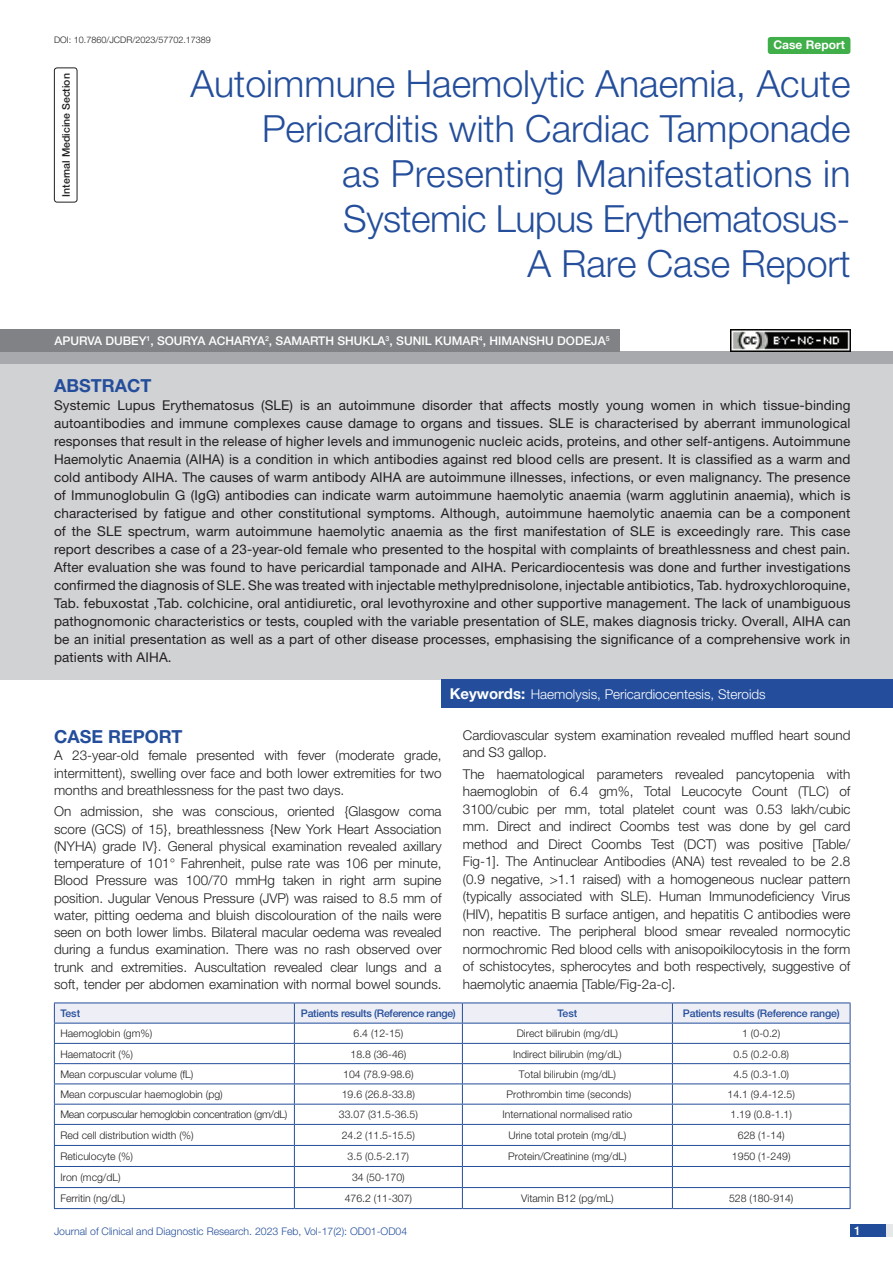
<style>
.page{position:relative;width:893px;height:1263px;background:#fff}
.page>*{position:absolute;margin:0;border:0;box-sizing:border-box;transform-origin:0 0}
.t1{font:300 37.5px/45px "Helvetica Neue";color:#244e9b;text-align:right}
.Heading{font:700 18px "Helvetica Neue";color:#244e9b}
.Abstract_head{font:700 18px "Helvetica Neue";color:#244e9b}
.Abstract_Text{font:13.5px/18px "Helvetica Neue";letter-spacing:.01em;color:#231f20;text-align:justify}
.Body_text{font:300 13.5px/17.2px "Helvetica Neue";color:#231f20;text-align:justify}
.Key_words{font:300 13.5px "Helvetica Neue";color:#fff}
.Author{font:500 12px "Helvetica Neue";color:#fff}
.t2{font:700 12px "Helvetica Neue";color:#fff}
.tb_txt{font:300 10.5px "Helvetica Neue";color:#231f20}
.tb_head{font:500 10.5px "Helvetica Neue";letter-spacing:-.02em;color:#244e9b}
.t3{font:300 10.5px "Helvetica Neue";color:#244e9b}
.tb_txt-2{font:300 10.5px "Helvetica Neue";letter-spacing:-.025em;color:#231f20}
.section{font:500 10.5px "Helvetica Neue";color:#231f20}
.DOI{font:300 9px "Helvetica Neue";color:#231f20}
.s1{font-weight:700;font-size:15px}
</style>
<div class="page">
<div style="left:850px;top:1224px;width:43px;height:13px;background:#e6e7e9"></div>
<div style="left:850px;top:1224px;width:35px;height:13px;background:#214c99"></div>
<div style="left:768px;top:37px;width:82px;height:17px;background:#40ae49;border-radius:3px"></div>
<div style="left:54px;top:68px;width:23px;height:134px;border:1px solid #231f20;border-radius:3px"></div>
<div style="left:0;top:352px;width:893px;height:12px;background:#a8a9ad"></div>
<div style="left:0;top:329px;width:619px;height:23px;background:#808285"></div>
<div style="left:0;top:364px;width:893px;height:315px;background:#d1d2d4"></div>
<div style="left:442px;top:679px;width:451px;height:28px;background:#244e9b"></div>
<hr style="left:54px;top:1208px;width:240px;height:1px;background:#244e9b">
<hr style="left:294px;top:1208px;width:168px;height:1px;background:#244e9b">
<hr style="left:462px;top:1208px;width:210px;height:1px;background:#244e9b">
<hr style="left:672px;top:1208px;width:178px;height:1px;background:#244e9b">
<hr style="left:54px;top:1002px;width:240px;height:1px;background:#244e9b">
<hr style="left:294px;top:1002px;width:168px;height:1px;background:#244e9b">
<hr style="left:462px;top:1002px;width:210px;height:1px;background:#244e9b">
<hr style="left:672px;top:1002px;width:178px;height:1px;background:#244e9b">
<svg style="left:54px;top:1003px;width:797px;height:205px"></svg>
<hr style="left:294px;top:1023px;width:168px;height:1px;background:#244e9b">
<hr style="left:462px;top:1023px;width:210px;height:1px;background:#244e9b">
<hr style="left:672px;top:1023px;width:178px;height:1px;background:#244e9b">
<img style="left:730px;top:329px;width:120px;height:23px">
<p class="DOI" style="left:54px;top:35px;width:158px">DOI: 10.7860/JCDR/2023/57702.17389</p>
<p class="t2" style="left:773px;top:37px;width:73px">Case Report</p>
<p class="section" style="left:60px;top:197px;width:125px;rotate:-90deg">Internal Medicine Section</p>
<p class="t1" style="left:191px;top:60px;width:661px">Autoimmune Haemolytic Anaemia, Acute<br>Pericarditis with Cardiac Tamponade<br>as Presenting Manifestations in<br>Systemic Lupus Erythematosus-<br>A Rare Case Report</p>
<p class="Author" style="left:54px;top:334px;width:239px">Apurva Dubey<sup>1</sup>, Sourya Acharya<sup>2</sup>, Sama</p>
<p class="Author" style="left:310px;top:334px;width:188px">rth Shukla<sup>3</sup>, Sunil Kumar<sup>4</sup>, Hima</p>
<p class="Author" style="left:520px;top:334px;width:91px">nshu Dodeja<sup>5</sup></p>
<p class="Abstract_head" style="left:54px;top:374px;width:99px">ABSTRACT</p>
<p class="Abstract_Text" style="left:54px;top:396px;width:798px">Systemic Lupus Erythematosus (SLE) is an autoimmune disorder that affects mostly young women in which tissue-binding autoantibodies and immune complexes cause damage to organs and tissues. SLE is characterised by aberrant immunological responses that result in the release of higher levels and immunogenic nucleic acids, proteins, and other self-antigens. Autoimmune Haemolytic Anaemia (AIHA) is a condition in which antibodies against red blood cells are present. It is classified as a warm and cold antibody AIHA. The causes of warm antibody AIHA are autoimmune illnesses, infections, or even malignancy. The presence of Immunoglobulin G (IgG) antibodies can indicate warm autoimmune haemolytic anaemia (warm agglutinin anaemia), which is characterised by fatigue and other constitutional symptoms. Although, autoimmune haemolytic anaemia can be a component of the SLE spectrum, warm autoimmune haemolytic anaemia as the first manifestation of SLE is exceedingly rare. This case report describes a case of a 23-year-old female who presented to the hospital with complaints of breathlessness and chest pain.<br>After evaluation she was found to have pericardial tamponade and AIHA. Pericardiocentesis was done and further investigations confirmed the diagnosis of SLE. She was treated with injectable methylprednisolone, injectable antibiotics, Tab. hydroxychloroquine, Tab. febuxostat ,Tab. colchicine, oral antidiuretic, oral levothyroxine and other supportive management. The lack of unambiguous pathognomonic characteristics or tests, coupled with the variable presentation of SLE, makes diagnosis tricky. Overall, AIHA can be an initial presentation as well as a part of other disease processes, emphasising the significance of a comprehensive work in patients with AIHA.</p>
<p class="Key_words" style="left:450px;top:686px;width:318px"><span class="s1">Keywords:</span> Haemolysis, Pericardiocentesis, Steroids</p>
<p class="Heading" style="left:54px;top:725px;width:130px">CASE REPORT</p>
<p class="Body_text" style="left:54px;top:747px;width:389px">A 23-year-old female presented with fever (moderate grade, intermittent), swelling over face and both lower extremities for two months and breathlessness for the past two days.</p>
<p class="Body_text" style="left:54px;top:803px;width:389px">On admission, she was conscious, oriented {Glasgow coma score (GCS) of 15}, breathlessness {New York Heart Association (NYHA) grade IV}. General physical examination revealed axillary temperature of 101° Fahrenheit, pulse rate was 106 per minute, Blood Pressure was 100/70 mmHg taken in right arm supine position. Jugular Venous Pressure (JVP) was raised to 8.5 mm of water, pitting oedema and bluish discolouration of the nails were seen on both lower limbs. Bilateral macular oedema was revealed during a fundus examination. There was no rash observed over trunk and extremities. Auscultation revealed clear lungs and a soft, tender per abdomen examination with normal bowel sounds.</p>
<p class="Body_text" style="left:463px;top:726px;width:389px">Cardiovascular system examination revealed muffled heart sound and S3 gallop.</p>
<p class="Body_text" style="left:463px;top:765px;width:389px">The haematological parameters revealed pancytopenia with haemoglobin of 6.4 gm%, Total Leucocyte Count (TLC) of 3100/cubic per mm, total platelet count was 0.53 lakh/cubic mm. Direct and indirect Coombs test was done by gel card method and Direct Coombs Test (DCT) was positive [Table/ Fig-1]. The Antinuclear Antibodies (ANA) test revealed to be 2.8 (0.9 negative, &gt;1.1 raised) with a homogeneous nuclear pattern (typically associated with SLE). Human Immunodeficiency Virus (HIV), hepatitis B surface antigen, and hepatitis C antibodies were non reactive. The peripheral blood smear revealed normocytic normochromic Red blood cells with anisopoikilocytosis in the form of schistocytes, spherocytes and both respectively, suggestive of haemolytic anaemia [Table/Fig-2a-c].</p>
<p class="tb_head" style="left:60px;top:1007px;width:21px">Test</p>
<p class="tb_head" style="left:301px;top:1007px;width:156px">Patients results (Reference range)</p>
<p class="tb_head" style="left:557px;top:1007px;width:21px">Test</p>
<p class="tb_head" style="left:683px;top:1007px;width:158px">Patients results (Reference range)</p>
<p class="tb_txt" style="left:60px;top:1027px;width:94px">Haemoglobin (gm%)</p>
<p class="tb_txt" style="left:353px;top:1027px;width:51px">6.4 (12-15)</p>
<p class="tb_txt" style="left:517px;top:1027px;width:103px">Direct bilirubin (mg/dL)</p>
<p class="tb_txt" style="left:742px;top:1027px;width:40px">1 (0-0.2)</p>
<p class="tb_txt" style="left:60px;top:1047px;width:74px">Haematocrit (%)</p>
<p class="tb_txt" style="left:351px;top:1047px;width:57px">18.8 (36-46)</p>
<p class="tb_txt" style="left:513px;top:1047px;width:110px">Indirect bilirubin (mg/dL)</p>
<p class="tb_txt" style="left:733px;top:1047px;width:57px">0.5 (0.2-0.8)</p>
<p class="tb_txt" style="left:60px;top:1068px;width:135px">Mean corpuscular volume (fL)</p>
<p class="tb_txt" style="left:343px;top:1068px;width:72px">104 (78.9-98.6)</p>
<p class="tb_txt" style="left:519px;top:1068px;width:99px">Total bilirubin (mg/dL)</p>
<p class="tb_txt" style="left:733px;top:1068px;width:57px">4.5 (0.3-1.0)</p>
<p class="tb_txt" style="left:60px;top:1088px;width:164px">Mean corpuscular haemoglobin (pg)</p>
<p class="tb_txt" style="left:342px;top:1088px;width:75px">19.6 (26.8-33.8)</p>
<p class="tb_txt" style="left:507px;top:1088px;width:126px">Prothrombin time (seconds)</p>
<p class="tb_txt" style="left:728px;top:1088px;width:69px">14.1 (9.4-12.5)</p>
<p class="tb_txt-2" style="left:60px;top:1108px;width:229px">Mean corpuscular hemoglobin concentration (gm/dL)</p>
<p class="tb_txt" style="left:339px;top:1108px;width:81px">33.07 (31.5-36.5)</p>
<p class="tb_txt" style="left:503px;top:1108px;width:131px">International normalised ratio</p>
<p class="tb_txt" style="left:730px;top:1108px;width:63px">1.19 (0.8-1.1)</p>
<p class="tb_txt" style="left:60px;top:1129px;width:135px">Red cell distribution width (%)</p>
<p class="tb_txt" style="left:342px;top:1129px;width:75px">24.2 (11.5-15.5)</p>
<p class="tb_txt" style="left:508px;top:1129px;width:119px">Urine total protein (mg/dL)</p>
<p class="tb_txt" style="left:738px;top:1129px;width:48px">628 (1-14)</p>
<p class="tb_txt" style="left:60px;top:1150px;width:74px">Reticulocyte (%)</p>
<p class="tb_txt" style="left:348px;top:1150px;width:63px">3.5 (0.5-2.17)</p>
<p class="tb_txt" style="left:508px;top:1150px;width:120px">Protein/Creatinine (mg/dL)</p>
<p class="tb_txt" style="left:732px;top:1150px;width:60px">1950 (1-249)</p>
<p class="tb_txt" style="left:60px;top:1171px;width:62px">Iron (mcg/dL)</p>
<p class="tb_txt" style="left:352px;top:1171px;width:54px">34 (50-170)</p>
<p class="tb_txt" style="left:60px;top:1192px;width:66px">Ferritin (ng/dL)</p>
<p class="tb_txt" style="left:345px;top:1192px;width:69px">476.2 (11-307)</p>
<p class="tb_txt" style="left:521px;top:1192px;width:94px">Vitamin B12 (pg/mL)</p>
<p class="tb_txt" style="left:729px;top:1192px;width:66px">528 (180-914)</p>
<p class="t3" style="left:54px;top:1225px;width:355px">Journal of Clinical and Diagnostic Research. 2023 Feb, Vol-17(2): OD01-OD04</p>
<p class="Author" style="left:854px;top:1223px;width:8px">1</p>
</div>
